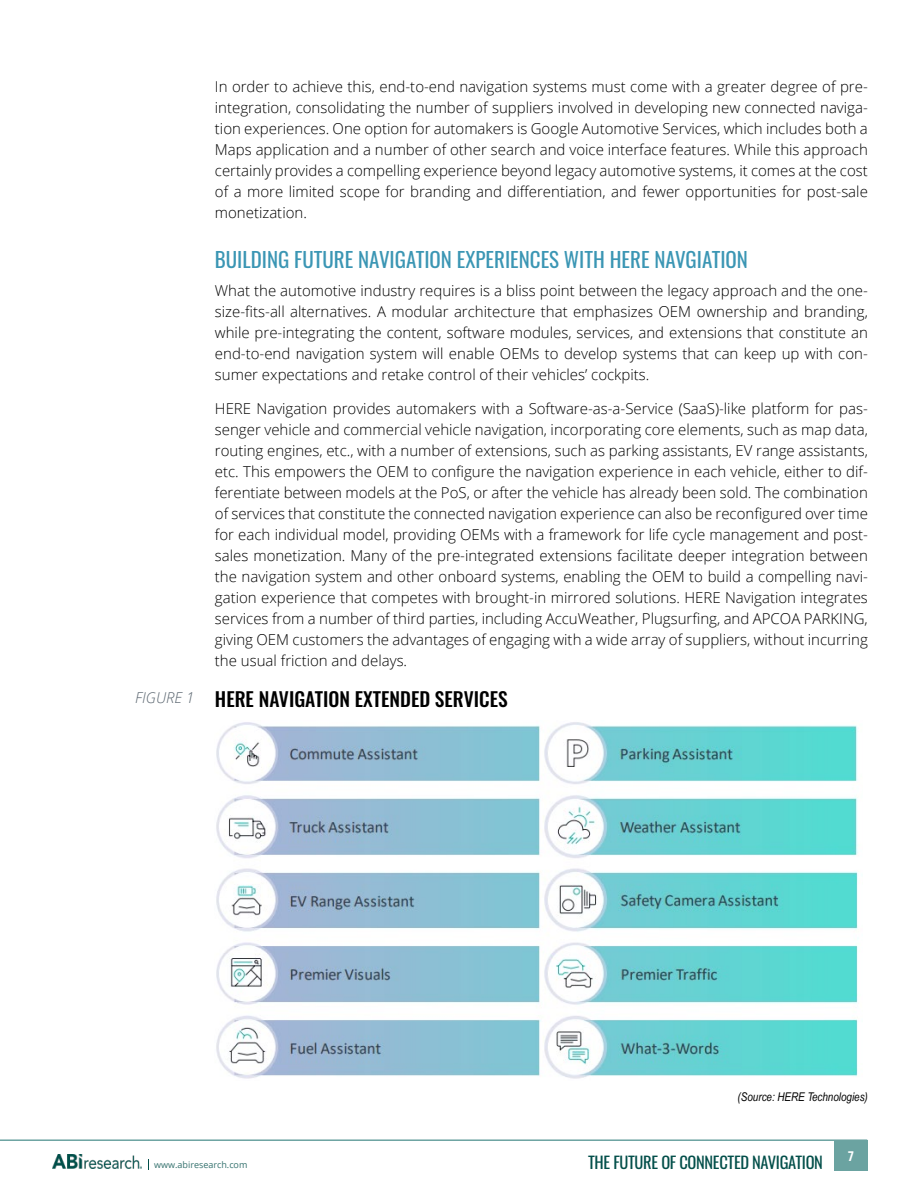
<style>
.page{position:relative;width:918px;height:1188px;background:#fff}
.page>*{position:absolute;margin:0;border:0;box-sizing:border-box;transform-origin:0 0}
.t1{font:21px "Oswald";color:#3b96b4}
.t2{font:500 19.5px "Oswald";color:#000}
.t3{font:16.5px "Oswald";letter-spacing:-.02em;color:#034f4a}
.t4{font:300 15px/21px "Open Sans";color:#000;text-align:justify}
.t5{font:italic 300 15px "Open Sans";color:#5b6670}
.t6{font:700 condensed 13.5px "Open Sans";color:#fff}
.t7{font:12.75px/20.5px "Arial";color:#000;text-align:justify}
.t8{font:italic 12px "Arial Narrow";color:#000}
.t9{font:9px "Open Sans";color:#35726e}
</style>
<div class="page">
<div style="left:834px;top:1140px;width:34px;height:31px;background:#6ba3a1"></div>
<hr style="left:0;top:1139px;width:867px;height:2px;background:#6ba3a1">
<img style="left:52px;top:1155px;width:90px;height:13px">
<img style="left:216px;top:722px;width:642px;height:357px">
<p class="t5" style="left:135px;top:687px;width:61px">FIGURE 1</p>
<p class="t4" style="left:215px;top:76px;width:654px">In order to achieve this, end-to-end navigation systems must come with a greater degree of pre&shy;integration, consolidating the number of suppliers involved in developing new connected naviga&shy;tion experiences. One option for automakers is Google Automotive Services, which includes both a Maps application and a number of other search and voice interface features. While this approach certainly provides a compelling experience beyond legacy automotive systems, it comes at the cost of a more limited scope for branding and differentiation, and fewer opportunities for post-sale monetization.</p>
<h1 class="t1" style="left:215px;top:241px;width:535px">BUILDING FUTURE NAVIGATION EXPERIENCES WITH HERE NAVGIATION</h1>
<p class="t4" style="left:215px;top:279px;width:655px">What the automotive industry requires is a bliss point between the legacy approach and the one&shy;size-fits-all alternatives. A modular architecture that emphasizes OEM ownership and branding, while pre-integrating the content, software modules, services, and extensions that constitute an end-to-end navigation system will enable OEMs to develop systems that can keep up with con&shy;sumer expectations and retake control of their vehicles’ cockpits.</p>
<p class="t4" style="left:215px;top:398px;width:655px">HERE Navigation provides automakers with a Software-as-a-Service (SaaS)-like platform for pas&shy;senger vehicle and commercial vehicle navigation, incorporating core elements, such as map data, routing engines, etc., with a number of extensions, such as parking assistants, EV range assistants, etc. This empowers the OEM to configure the navigation experience in each vehicle, either to dif&shy;ferentiate between models at the PoS, or after the vehicle has already been sold. The combination of services that constitute the connected navigation experience can also be reconfigured over time for each individual model, providing OEMs with a framework for life cycle management and post&shy;sales monetization. Many of the pre-integrated extensions facilitate deeper integration between the navigation system and other onboard systems, enabling the OEM to build a compelling navi&shy;gation experience that competes with brought-in mirrored solutions. HERE Navigation integrates services from a number of third parties, including AccuWeather, Plugsurfing, and APCOA PARKING, giving OEM customers the advantages of engaging with a wide array of suppliers, without incurring the usual friction and delays.</p>
<h2 class="t2" style="left:215px;top:689px;width:294px">HERE NAVIGATION EXTENDED SERVICES</h2>
<p class="t7" style="left:326px;top:568px;width:552px">a compelling navigation experience that competes with brought-in mirrored solutions. HERE Navigation integrates services from a number of third parties, including AccuWeather, Plugsurfing, and APCOA PARKING, giving OEM customers the advantages of engaging with a wide array of suppliers, without incurring the usual friction and delays.</p>
<p class="t8" style="left:738px;top:1088px;width:132px">(Source: HERE Technologies)</p>
<p class="t9" style="left:154px;top:1159px;width:95px">www.abiresearch.com</p>
<p class="t3" style="left:588px;top:1147px;width:236px">THE FUTURE OF CONNECTED NAVIGATION</p>
<p class="t6" style="left:848px;top:1146px;width:8px">7</p>
</div>
